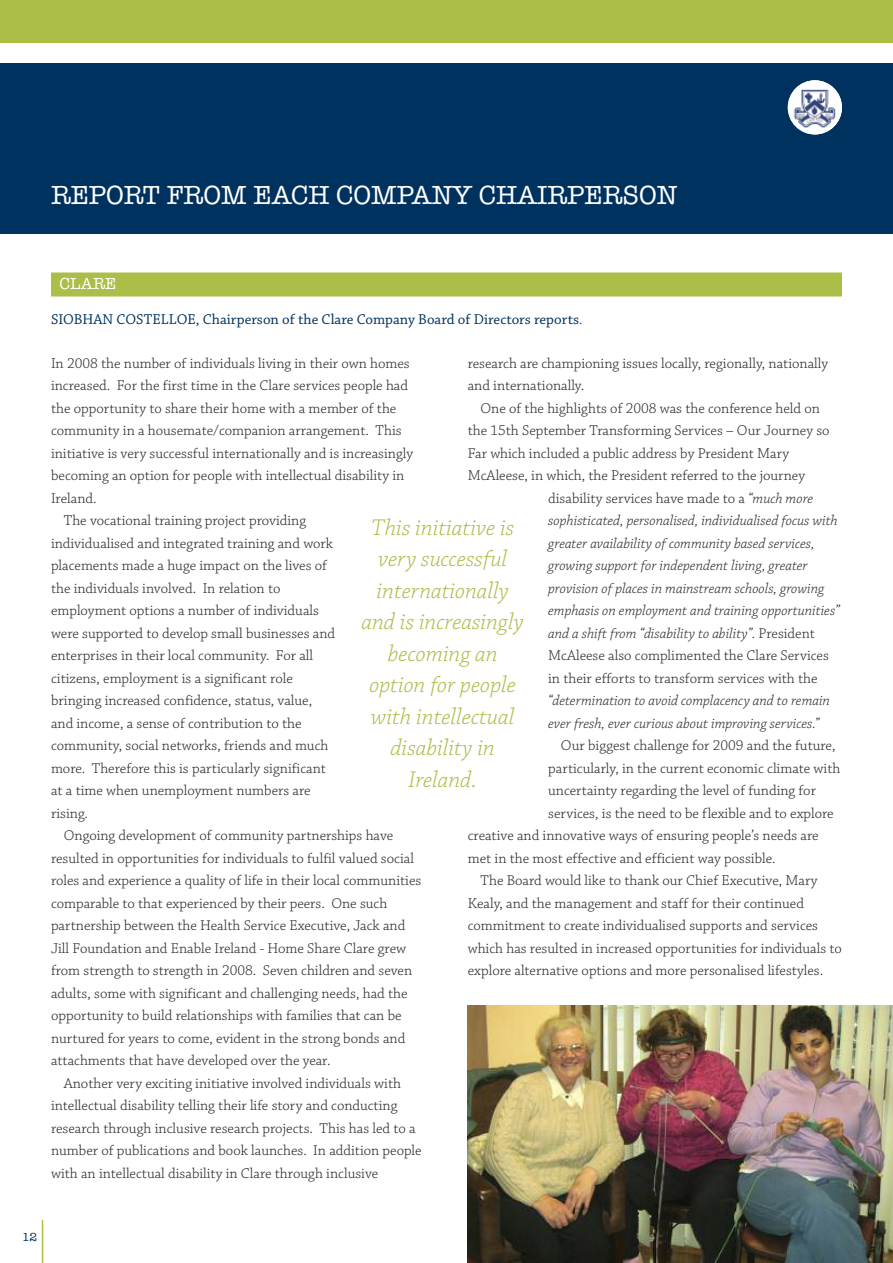
<style>
.page{position:relative;width:893px;height:1263px;background:#fff}
.page>*{position:absolute;margin:0;border:0;box-sizing:border-box;transform-origin:0 0}
.t1{font:27px "American Typewriter";color:#fff}
.t2{font:italic 300 24px/31.5px "Chaparral Pro";color:#acbd48;text-align:center}
.t3{font:16.5px "American Typewriter";color:#fff}
.t4{font:300 15px/22.5px "Chaparral Pro";color:#272627}
.t5{font:italic 300 15px/22.5px "Chaparral Pro";color:#272627}
.t6{font:15px "Chaparral Pro";color:#00325f}
.t7{font:12px "American Typewriter";color:#00325f}
.s1{font-weight:300}
.s2{font-style:italic}
.s3{font-style:normal}
</style>
<div class="page">
<div style="left:0;top:0;width:893px;height:43px;background:#acbd48"></div>
<hr style="left:42px;top:1220px;width:1px;height:43px;background:#acbd48">
<div style="left:0;top:64px;width:892px;height:170px;background:#00325f"></div>
<img style="left:788px;top:80px;width:54px;height:54px;border-radius:50%">
<div style="left:51px;top:272px;width:791px;height:24px;background:#acbd48"></div>
<img style="left:468px;top:1006px;width:425px;height:257px">
<h1 class="t1" style="left:51px;top:179px;width:628px">REPORT FROM EACH COMPANY CHAIRPERSON</h1>
<p class="t3" style="left:60px;top:274px;width:58px">CLARE</p>
<p class="t6" style="left:51px;top:314px;width:533px">SIOBHAN COSTELLOE, Chairperson of the Clare Company Board of Directors reports<span class="s1">.</span></p>
<p class="t4" style="left:51px;top:353px;width:360px">In 2008 the number of individuals living in their own homes</p>
<p class="t4" style="left:51px;top:375px;width:359px">increased. For the first time in the Clare services people had</p>
<p class="t4" style="left:51px;top:398px;width:347px">the opportunity to share their home with a member of the</p>
<p class="t4" style="left:51px;top:420px;width:352px">community in a housemate/companion arrangement. This</p>
<p class="t4" style="left:51px;top:443px;width:364px">initiative is very successful internationally and is increasingly</p>
<p class="t4" style="left:51px;top:465px;width:355px">becoming an option for people with intellectual disability in</p>
<p class="t4" style="left:51px;top:488px;width:47px">Ireland.</p>
<p class="t4" style="left:64px;top:510px;width:244px">The vocational training project providing</p>
<p class="t4" style="left:51px;top:533px;width:283px">individualised and integrated training and work</p>
<p class="t4" style="left:51px;top:555px;width:278px">placements made a huge impact on the lives of</p>
<p class="t4" style="left:51px;top:578px;width:231px">the individuals involved. In relation to</p>
<p class="t4" style="left:51px;top:600px;width:269px">employment options a number of individuals</p>
<p class="t4" style="left:51px;top:623px;width:286px">were supported to develop small businesses and</p>
<p class="t4" style="left:51px;top:645px;width:264px">enterprises in their local community. For all</p>
<p class="t4" style="left:51px;top:668px;width:243px">citizens, employment is a significant role</p>
<p class="t4" style="left:51px;top:690px;width:263px">bringing increased confidence, status, value,</p>
<p class="t4" style="left:51px;top:713px;width:252px">and income, a sense of contribution to the</p>
<p class="t4" style="left:51px;top:735px;width:279px">community, social networks, friends and much</p>
<p class="t4" style="left:51px;top:758px;width:276px">more. Therefore this is particularly significant</p>
<p class="t4" style="left:51px;top:780px;width:261px">at a time when unemployment numbers are</p>
<p class="t4" style="left:51px;top:803px;width:39px">rising.</p>
<p class="t4" style="left:64px;top:825px;width:331px">Ongoing development of community partnerships have</p>
<p class="t4" style="left:51px;top:848px;width:365px">resulted in opportunities for individuals to fulfil valued social</p>
<p class="t4" style="left:51px;top:870px;width:372px">roles and experience a quality of life in their local communities</p>
<p class="t4" style="left:51px;top:893px;width:338px">comparable to that experienced by their peers. One such</p>
<p class="t4" style="left:51px;top:915px;width:356px">partnership between the Health Service Executive, Jack and</p>
<p class="t4" style="left:51px;top:938px;width:357px">Jill Foundation and Enable Ireland - Home Share Clare grew</p>
<p class="t4" style="left:51px;top:960px;width:363px">from strength to strength in 2008. Seven children and seven</p>
<p class="t4" style="left:51px;top:983px;width:358px">adults, some with significant and challenging needs, had the</p>
<p class="t4" style="left:51px;top:1005px;width:352px">opportunity to build relationships with families that can be</p>
<p class="t4" style="left:51px;top:1028px;width:356px">nurtured for years to come, evident in the strong bonds and</p>
<p class="t4" style="left:51px;top:1050px;width:281px">attachments that have developed over the year.</p>
<p class="t4" style="left:64px;top:1073px;width:339px">Another very exciting initiative involved individuals with</p>
<p class="t4" style="left:51px;top:1095px;width:348px">intellectual disability telling their life story and conducting</p>
<p class="t4" style="left:51px;top:1118px;width:366px">research through inclusive research projects. This has led to a</p>
<p class="t4" style="left:51px;top:1140px;width:372px">number of publications and book launches. In addition people</p>
<p class="t4" style="left:51px;top:1163px;width:329px">with an intellectual disability in Clare through inclusive</p>
<p class="t4" style="left:468px;top:353px;width:362px">research are championing issues locally, regionally, nationally and internationally.</p>
<p class="t4" style="left:480px;top:398px;width:341px">One of the highlights of 2008 was the conference held on</p>
<p class="t4" style="left:468px;top:420px;width:363px">the 15th September Transforming Services – Our Journey so</p>
<p class="t4" style="left:468px;top:443px;width:323px">Far which included a public address by President Mary</p>
<p class="t4" style="left:468px;top:465px;width:339px">McAleese, in which, the President referred to the journey</p>
<p class="t4" style="left:548px;top:488px;width:267px">disability services have made to a <span class="s2">“much more</span></p>
<p class="t5" style="left:548px;top:510px;width:291px">sophisticated, personalised, individualised focus with</p>
<p class="t5" style="left:548px;top:533px;width:268px">greater availability of community based services,</p>
<p class="t5" style="left:548px;top:555px;width:261px">growing support for independent living, greater</p>
<p class="t5" style="left:548px;top:578px;width:278px">provision of places in mainstream schools, growing</p>
<p class="t5" style="left:548px;top:600px;width:293px">emphasis on employment and training opportunities”</p>
<p class="t5" style="left:548px;top:623px;width:268px">and a shift from “disability to ability”. <span class="s3">President</span></p>
<p class="t4" style="left:548px;top:645px;width:282px">McAleese also complimented the Clare Services</p>
<p class="t4" style="left:548px;top:668px;width:271px">in their efforts to transform services with the</p>
<p class="t5" style="left:548px;top:690px;width:283px">“determination to avoid complacency and to remain ever fresh, ever curious about improving services.”</p>
<p class="t4" style="left:561px;top:735px;width:276px">Our biggest challenge for 2009 and the future,</p>
<p class="t4" style="left:548px;top:758px;width:294px">particularly, in the current economic climate with</p>
<p class="t4" style="left:548px;top:780px;width:269px">uncertainty regarding the level of funding for</p>
<p class="t4" style="left:548px;top:803px;width:287px">services, is the need to be flexible and to explore</p>
<p class="t4" style="left:468px;top:825px;width:352px">creative and innovative ways of ensuring people’s needs are</p>
<p class="t4" style="left:468px;top:848px;width:309px">met in the most effective and efficient way possible.</p>
<p class="t4" style="left:480px;top:870px;width:339px">The Board would like to thank our Chief Executive, Mary</p>
<p class="t4" style="left:468px;top:893px;width:338px">Kealy, and the management and staff for their continued</p>
<p class="t4" style="left:468px;top:915px;width:352px">commitment to create individualised supports and services</p>
<p class="t4" style="left:468px;top:938px;width:376px">which has resulted in increased opportunities for individuals to</p>
<p class="t4" style="left:468px;top:960px;width:357px">explore alternative options and more personalised lifestyles.</p>
<h2 class="t2" style="left:362px;top:513px;width:164px">This initiative is very successful internationally and is increasingly becoming an option for people with intellectual disability in<br>Ireland.</h2>
<p class="t7" style="left:22px;top:1230px;width:16px">12</p>
</div>
